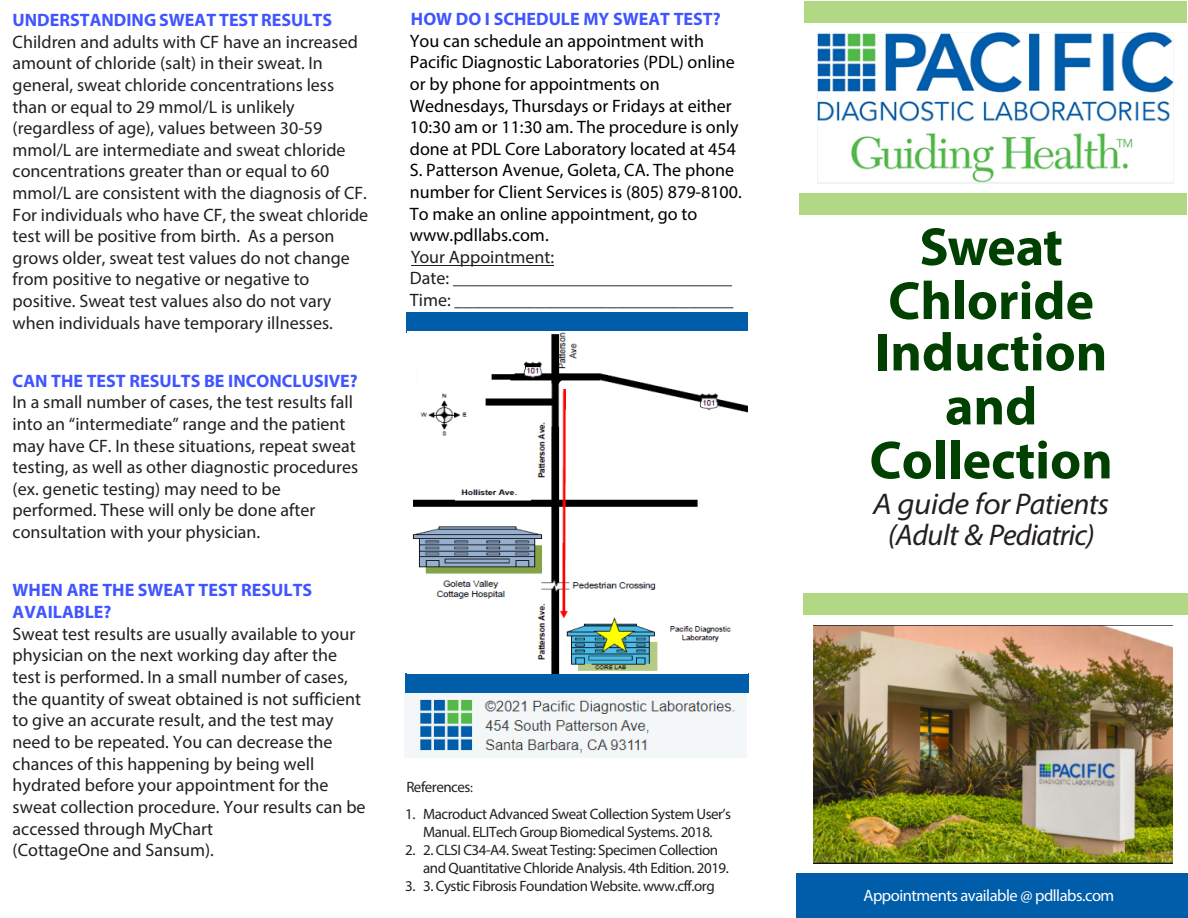
<style>
.page{position:relative;width:1188px;height:918px;background:#fff}
.page>*{position:absolute;margin:0;border:0;box-sizing:border-box;transform-origin:0 0}
.t1{font:700 54px/53.4px "Myriad Pro";color:#004000;text-align:center}
.t2{font:italic 30px/31.3px "Myriad Pro";letter-spacing:-.03em;color:#231f20;text-align:center}
.t3{font:18px/21.6px "Myriad Pro";color:#231f20}
.t4{font:18px/21.6px "Myriad Pro";color:#000}
.t5{font:16.5px "Myriad Pro";letter-spacing:-.03em;color:#fff}
.t6{font:15px/18px "Myriad Pro";letter-spacing:-.03em;color:#231f20;text-align:center}
.s1{font-weight:700;color:#4055ff}
.s2{color:#231f20}
.s3{font-size:13.5px}
.s4{font-stretch:semi-expanded}
</style>
<div class="page">
<img style="left:405px;top:692px;width:341px;height:65px">
<img style="left:406px;top:312px;width:342px;height:381px">
<div style="left:797px;top:874px;width:390px;height:44px;background:#005daa"></div>
<img style="left:813px;top:625px;width:360px;height:239px">
<img style="left:818px;top:32px;width:355px;height:151px">
<hr style="left:411px;top:265px;width:143px;height:1px;background:#231f20">
<p class="t3" style="left:13px;top:9px;width:357px"><span class="s1">UNDERSTANDING SWEAT TEST RESULTS </span>Children and adults with CF have an increased amount of chloride (salt) in their sweat. In general, sweat chloride concentrations less than or equal to 29 mmol/L is unlikely (regardless of age), values between 30-59 mmol/L are intermediate and sweat chloride concentrations greater than or equal to 60 mmol/L are consistent with the diagnosis of CF.<br>For individuals who have CF, the sweat chloride test will be positive from birth. As a person grows older, sweat test values do not change from positive to negative or negative to positive. Sweat test values also do not vary when individuals have temporary illnesses.</p>
<p class="t3" style="left:13px;top:370px;width:347px"><span class="s1">CAN THE TEST RESULTS BE INCONCLUSIVE?<br></span>In a small number of cases, the test results fall into an “intermediate” range and the patient may have CF. In these situations, repeat sweat testing, as well as other diagnostic procedures (ex. genetic testing) may need to be performed. These will only be done after consultation with your physician.</p>
<p class="t3" style="left:13px;top:579px;width:354px"><span class="s1">WHEN ARE THE SWEAT TEST RESULTS AVAILABLE?<br></span>Sweat test results are usually available to your physician on the next working day after the test is performed. In a small number of cases, the quantity of sweat obtained is not sufficient to give an accurate result, and the test may need to be repeated. You can decrease the chances of this happening by being well hydrated before your appointment for the sweat collection procedure. Your results can be accessed through MyChart<br>(CottageOne and Sansum).</p>
<p class="t4" style="left:410px;top:8px;width:333px"><span class="s1">HOW DO I SCHEDULE MY SWEAT TEST?<br></span>You can schedule an appointment with Pacific Diagnostic Laboratories (PDL) online or by phone for appointments on Wednesdays, Thursdays or Fridays at either 10:30 am or 11:30 am. The procedure is only done at PDL Core Laboratory located at 454<br>S. Patterson Avenue, Goleta, CA. The phone number for Client Services is (805) 879-8100.<br>To make an online appointment, go to www.pdllabs.com.<br><span class="s2">Your Appointment:<br>Date: _______________________________ Time: _______________________________</span></p>
<p class="t6" style="left:406px;top:778px;width:68px">References<span class="s3">:</span></p>
<p class="t6" style="left:405px;top:805px;width:327px">1. Macroduct Advanced Sweat Collection System User’s<br>Manual. ELITech Group Biomedical Systems. 2018.</p>
<p class="t6" style="left:423px;top:841px;width:307px;text-align:left;text-indent:-18px">2. 2. CLSI C34-A4. Sweat Testing: Specimen Collection and Quantitative Chloride Analysis. 4th Edition. 2019.</p>
<p class="t6" style="left:405px;top:877px;width:311px">3. 3. Cystic Fibrosis Foundation Website. www.cff.org</p>
<p class="t1" style="left:870px;top:218px;width:245px">Sweat<br>Chloride<br>Induction and<br>Collection</p>
<p class="t2" style="left:873px;top:488px;width:237px"><span class="s4">A guide for</span> Patients (Adult <span class="s4">&amp;</span> Pediatric)</p>
<p class="t5" style="left:863px;top:885px;width:252px">Appointments available @ pdllabs.com</p>
</div>
